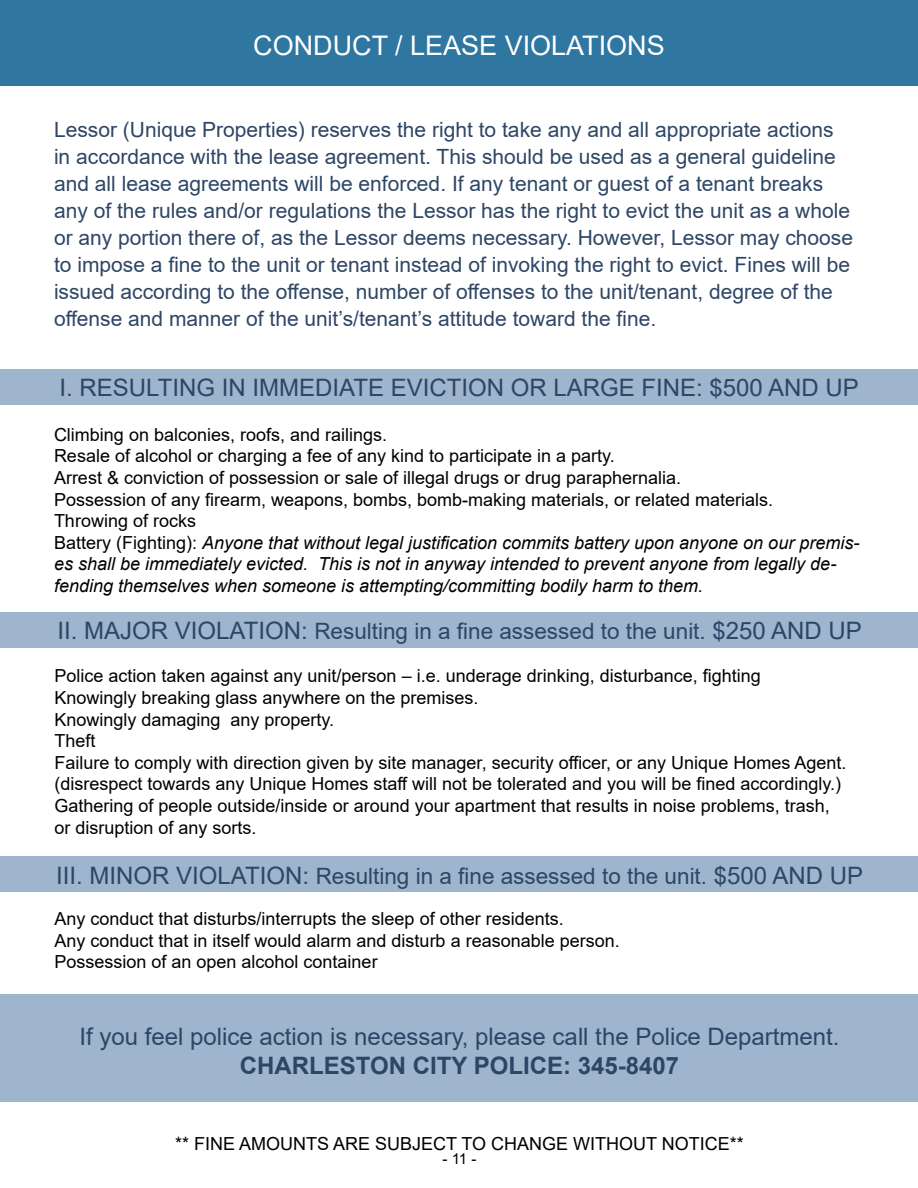
<style>
.page{position:relative;width:918px;height:1188px;background:#fff}
.page>*{position:absolute;margin:0;border:0;box-sizing:border-box;transform-origin:0 0}
.t1{font:27px "Arial";color:#fff}
.t2{font:24px "Arial";color:#2e4665}
.t3{font:700 24px "Arial";color:#2e4665}
.t4{font:22.5px "Arial";color:#2e4665}
.t5{font:21px/27px "Arial";color:#2e4665}
.t6{font:18px/21.6px "Arial";color:#000}
.t7{font:15px "Arial";color:#000}
.s1{font-style:italic}
.s2{font-size:24px}
</style>
<div class="page">
<div style="left:0;top:0;width:918px;height:85px;background:#2f76a1"></div>
<div style="left:0;top:370px;width:918px;height:35px;background:#9fb4cd"></div>
<div style="left:0;top:613px;width:918px;height:35px;background:#9fb4cd"></div>
<div style="left:0;top:857px;width:918px;height:35px;background:#9fb4cd"></div>
<div style="left:0;top:994px;width:918px;height:108px;background:#9fb4cd"></div>
<h1 class="t1" style="left:253px;top:27px;width:413px">CONDUCT / LEASE VIOLATIONS</h1>
<p class="t5" style="left:54px;top:116px;width:801px">Lessor (Unique Properties) reserves the right to take any and all appropriate actions in accordance with the lease agreement. This should be used as a general guideline and all lease agreements will be enforced. If any tenant or guest of a tenant breaks any of the rules and/or regulations the Lessor has the right to evict the unit as a whole or any portion there of, as the Lessor deems necessary. However, Lessor may choose to impose a fine to the unit or tenant instead of invoking the right to evict. Fines will be issued according to the offense, number of offenses to the unit/tenant, degree of the offense and manner of the unit’s/tenant’s attitude toward the fine.</p>
<h2 class="t2" style="left:60px;top:371px;width:801px">I. RESULTING IN IMMEDIATE EVICTION OR LARGE FINE: $500 AND UP</h2>
<p class="t6" style="left:54px;top:423px;width:807px">Climbing on balconies, roofs, and railings.<br>Resale of alcohol or charging a fee of any kind to participate in a party.<br>Arrest &amp; conviction of possession or sale of illegal drugs or drug paraphernalia.<br>Possession of any firearm, weapons, bombs, bomb-making materials, or related materials.<br>Throwing of rocks<br>Battery (Fighting): <span class="s1">Anyone that without legal justification commits battery upon anyone on our premis&shy;es shall be immediately evicted. This is not in anyway intended to prevent anyone from legally de&shy;fending themselves when someone is attempting/committing bodily harm to them.</span></p>
<p class="t4" style="left:57px;top:615px;width:806px"><span class="s2">II. MAJOR VIOLATION:</span> Resulting in a fine assessed to the unit. <span class="s2">$250 AND UP</span></p>
<p class="t6" style="left:54px;top:665px;width:793px">Police action taken against any unit/person – i.e. underage drinking, disturbance, fighting Knowingly breaking glass anywhere on the premises.<br>Knowingly damaging any property.<br>Theft<br>Failure to comply with direction given by site manager, security officer, or any Unique Homes Agent. (disrespect towards any Unique Homes staff will not be tolerated and you will be fined accordingly.)<br>Gathering of people outside/inside or around your apartment that results in noise problems, trash, or disruption of any sorts.</p>
<p class="t4" style="left:56px;top:861px;width:809px"><span class="s2">III. MINOR VIOLATION:</span> Resulting in a fine assessed to the unit. <span class="s2">$500 AND UP</span></p>
<p class="t6" style="left:54px;top:908px;width:567px">Any conduct that disturbs/interrupts the sleep of other residents.<br>Any conduct that in itself would alarm and disturb a reasonable person.<br>Possession of an open alcohol container</p>
<h2 class="t2" style="left:80px;top:1020px;width:761px">If you feel police action is necessary, please call the Police Department.</h2>
<h2 class="t3" style="left:240px;top:1049px;width:441px">CHARLESTON CITY POLICE: 345-8407</h2>
<p class="t6" style="left:175px;top:1132px;width:570px">** FINE AMOUNTS ARE SUBJECT TO CHANGE WITHOUT NOTICE**</p>
<p class="t7" style="left:443px;top:1148px;width:35px">- 11 -</p>
</div>
